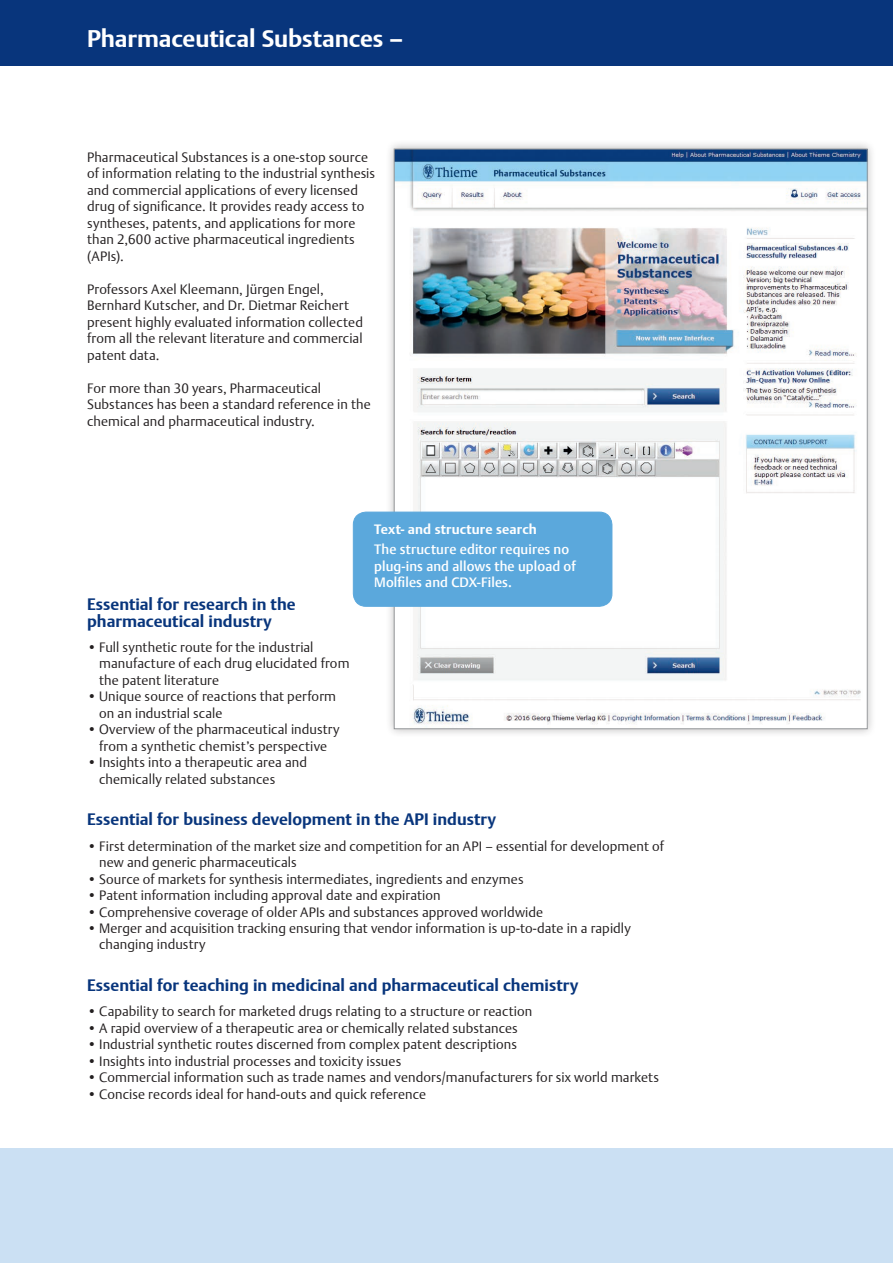
<style>
.page{position:relative;width:893px;height:1263px;background:#fff}
.page>*{position:absolute;margin:0;border:0;box-sizing:border-box;transform-origin:0 0}
.t1{font:700 24px "Thieme Argo 2008";letter-spacing:-.005em;color:#fff}
.t2{font:700 16.5px/16.5px "Thieme Argo 2008";color:#08357c}
.t3{font:300 13.5px/16.5px "Thieme Argo 2008";letter-spacing:.005em;color:#231f20}
.t4{font:500 13.5px/16.5px "Thieme Argo 2008";letter-spacing:.01em;color:#fff}
.t5{font:700 13.5px "Thieme Argo 2008";letter-spacing:.01em;color:#fff}
</style>
<div class="page">
<div style="left:385px;top:139px;width:492px;height:599px;background:#231f20;opacity:.28"></div>
<img style="left:396px;top:151px;width:469px;height:576px">
<div style="left:0;top:0;width:893px;height:66px;background:#08357c"></div>
<div style="left:0;top:1148px;width:893px;height:115px;background:#cbe0f3"></div>
<div style="left:353px;top:512px;width:259px;height:94px;background:#5ba8dc;border-radius:13px"></div>
<div style="left:353px;top:512px;width:259px;height:95px;border:1px solid #5ba8dc;border-radius:13px"></div>
<h1 class="t1" style="left:87px;top:22px;width:317px">Pharmaceutical Substances –</h1>
<p class="t3" style="left:87px;top:148px;width:289px">Pharmaceutical Substances is a one-stop source of information relating to the industrial synthesis and commercial applications of every licensed drug of significance. It provides ready access to syntheses, patents, and applications for more than 2,600 active pharmaceutical ingredients (APIs).</p>
<p class="t3" style="left:87px;top:280px;width:277px">Professors Axel Kleemann, Jürgen Engel, Bernhard Kutscher, and Dr. Dietmar Reichert present highly evaluated information collected from all the relevant literature and commercial patent data.</p>
<p class="t3" style="left:87px;top:379px;width:285px">For more than 30 years, Pharmaceutical<br>Substances has been a standard reference in the chemical and pharmaceutical industry.</p>
<p class="t5" style="left:374px;top:520px;width:164px">Text- and structure search</p>
<p class="t4" style="left:374px;top:541px;width:203px">The structure editor requires no plug-ins and allows the upload of<br>Molfiles and CDX-Files.</p>
<p class="t2" style="left:87px;top:596px;width:210px">Essential for research in the pharmaceutical industry</p>
<p class="t3" style="left:99px;top:639px;width:252px;text-indent:-12px">• Full synthetic route for the industrial manufacture of each drug elucidated from the patent literature</p>
<p class="t3" style="left:99px;top:688px;width:238px;text-indent:-12px">• Unique source of reactions that perform on an industrial scale</p>
<p class="t3" style="left:87px;top:721px;width:254px;text-align:center">• Overview of the pharmaceutical industry from a synthetic chemist’s perspective</p>
<p class="t3" style="left:99px;top:754px;width:209px;text-indent:-12px">• Insights into a therapeutic area and chemically related substances</p>
<p class="t2" style="left:87px;top:811px;width:411px">Essential for business development in the API industry</p>
<p class="t3" style="left:99px;top:837px;width:566px;text-indent:-12px">• First determination of the market size and competition for an API – essential for development of new and generic pharmaceuticals</p>
<p class="t3" style="left:87px;top:870px;width:438px">• Source of markets for synthesis intermediates, ingredients and enzymes</p>
<p class="t3" style="left:87px;top:887px;width:355px">• Patent information including approval date and expiration</p>
<p class="t3" style="left:87px;top:903px;width:458px">• Comprehensive coverage of older APIs and substances approved worldwide</p>
<p class="t3" style="left:99px;top:920px;width:533px;text-indent:-12px">• Merger and acquisition tracking ensuring that vendor information is up-to-date in a rapidly changing industry</p>
<p class="t2" style="left:87px;top:977px;width:493px">Essential for teaching in medicinal and pharmaceutical chemistry</p>
<p class="t3" style="left:87px;top:1003px;width:447px">• Capability to search for marketed drugs relating to a structure or reaction</p>
<p class="t3" style="left:87px;top:1019px;width:432px">• A rapid overview of a therapeutic area or chemically related substances</p>
<p class="t3" style="left:87px;top:1036px;width:431px">• Industrial synthetic routes discerned from complex patent descriptions</p>
<p class="t3" style="left:87px;top:1052px;width:316px">• Insights into industrial processes and toxicity issues</p>
<p class="t3" style="left:87px;top:1069px;width:573px">• Commercial information such as trade names and vendors/manufacturers for six world markets</p>
<p class="t3" style="left:87px;top:1085px;width:340px">• Concise records ideal for hand-outs and quick reference</p>
</div>
